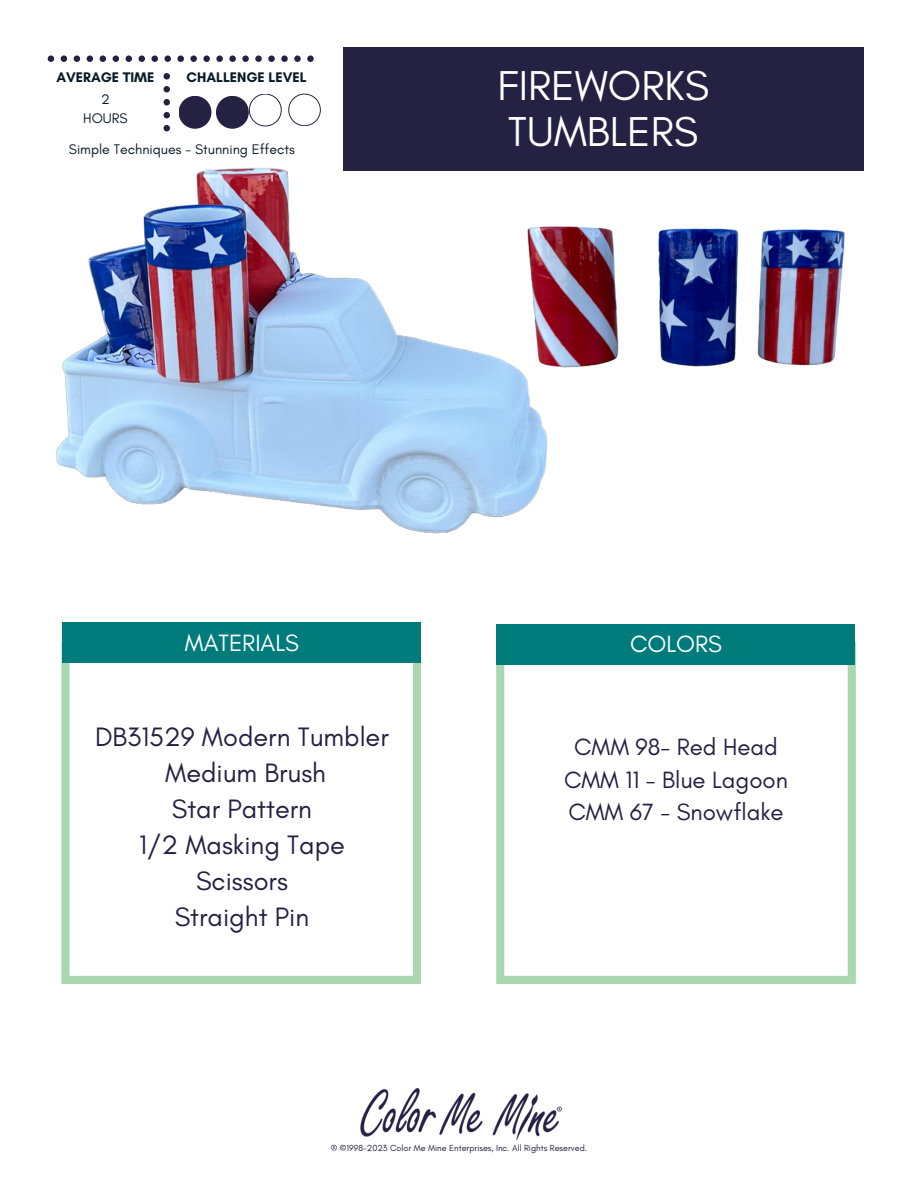
<style>
.page{position:relative;width:918px;height:1188px;background:#fff}
.page>*{position:absolute;margin:0;border:0;box-sizing:border-box;transform-origin:0 0}
.t1{font:42.45px/46px "Glacial Indifference";color:#fff}
.t2{font:27.15px/36px "Glacial Indifference";color:#242143;text-align:center}
.t3{font:24px/32.7px "Glacial Indifference";color:#242143;text-align:center}
.t4{font:24px "Glacial Indifference";color:#fff}
.t5{font:14.1px/18.9px "Glacial Indifference";color:#081c27;text-align:center}
.t6{font:700 14.1px "Glacial Indifference";color:#081c27}
.t7{font:9px "Glacial Indifference";color:#242143}
</style>
<div class="page">
<div style="left:343px;top:48px;width:521px;height:122px;background:#242143"></div>
<img style="left:360px;top:1089px;width:202px;height:51px">
<svg style="left:61px;top:642px;width:360px;height:342px"></svg>
<svg style="left:496px;top:642px;width:360px;height:342px"></svg>
<div style="left:62px;top:623px;width:359px;height:40px;background:#007b7c"></div>
<div style="left:496px;top:624px;width:359px;height:41px;background:#007b7c"></div>
<svg style="left:48px;top:55px;width:272px;height:50px"></svg>
<div style="left:179px;top:96px;width:32px;height:33px;background:#242143;border-radius:50%"></div>
<img style="left:646px;top:170px;width:218px;height:197px">
<div style="left:216px;top:96px;width:33px;height:33px;background:#242143;border-radius:50%"></div>
<img style="left:56px;top:105px;width:590px;height:518px">
<p class="t6" style="left:56px;top:69px;width:100px">AVERAGE TIME</p>
<p class="t6" style="left:187px;top:69px;width:122px">CHALLENGE LEVEL</p>
<p class="t5" style="left:83px;top:89px;width:46px">2<br>HOURS</p>
<p class="t5" style="left:69px;top:140px;width:227px">Simple Techniques - Stunning Effects</p>
<h1 class="t1" style="left:497px;top:62px;width:213px">FIREWORKS<br>TUMBLERS</h1>
<p class="t4" style="left:185px;top:628px;width:116px">MATERIALS</p>
<p class="t2" style="left:95px;top:719px;width:295px">DB31529 Modern Tumbler<br>Medium Brush<br>Star Pattern<br>1/2 Masking Tape<br>Scissors<br>Straight Pin</p>
<p class="t4" style="left:630px;top:629px;width:93px">COLORS</p>
<p class="t3" style="left:564px;top:730px;width:225px">CMM 98- Red Head<br>CMM 11 - Blue Lagoon<br>CMM 67 - Snowflake</p>
<p class="t7" style="left:331px;top:1142px;width:258px">® ©1998-2023 Color Me Mine Enterprises, Inc. All Rights Reserved.</p>
</div>
